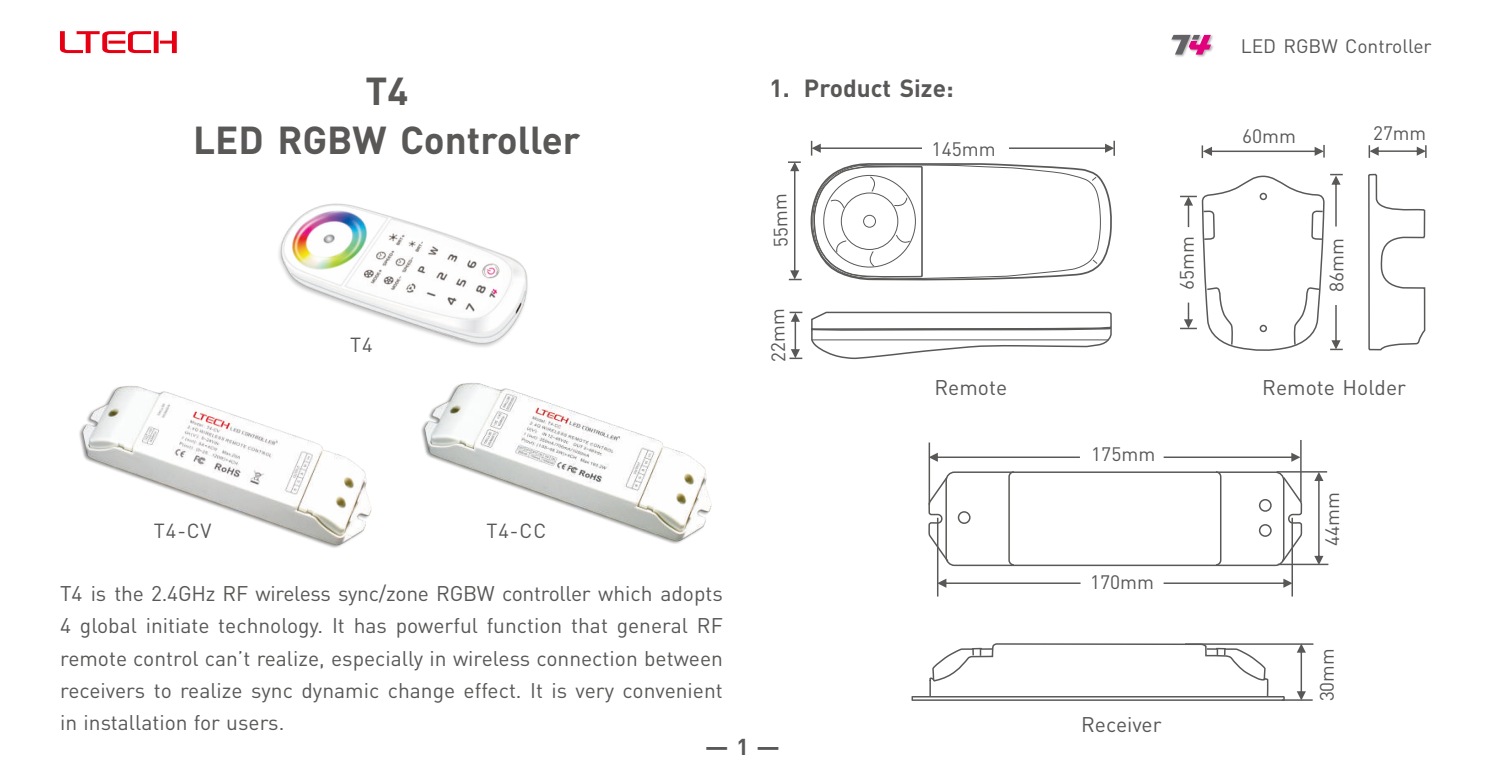
<style>
.page{position:relative;width:1489px;height:774px;background:#fff}
.page>*{position:absolute;margin:0;border:0;box-sizing:border-box;transform-origin:0 0}
.t1{font:700 38.5px/49.4px "DIN Pro";color:#595857;text-align:center}
.t2{font:700 24.5px "DIN Pro";color:#595857}
.t3{font:700 22.75px "DIN Pro";color:#595857}
.t4{font:21px/32.2px "DIN Pro";color:#595857;text-align:justify}
.t5{font:20.3px "DIN Pro";letter-spacing:.05em;color:#595857}
.t6{font:19.25px "DIN Pro";color:#595857}
</style>
<div class="page">
<img style="left:278px;top:203px;width:250px;height:144px">
<img style="left:1174px;top:34px;width:40px;height:23px">
<svg style="left:1171px;top:35px;width:40px;height:20px"></svg>
<svg style="left:60px;top:31px;width:117px;height:22px"></svg>
<svg style="left:1163px;top:453px;width:136px;height:9px"></svg>
<svg style="left:930px;top:453px;width:149px;height:9px"></svg>
<svg style="left:1163px;top:579px;width:128px;height:9px"></svg>
<svg style="left:938px;top:579px;width:142px;height:9px"></svg>
<svg style="left:789px;top:312px;width:13px;height:47px"></svg>
<svg style="left:811px;top:311px;width:301px;height:48px"></svg>
<hr style="left:811px;top:339px;width:297px;height:1px;background:#595857">
<svg style="left:788px;top:141px;width:326px;height:140px"></svg>
<svg style="left:1201px;top:145px;width:123px;height:13px"></svg>
<svg style="left:1368px;top:145px;width:58px;height:13px"></svg>
<svg style="left:1368px;top:173px;width:57px;height:178px"></svg>
<svg style="left:1180px;top:174px;width:162px;height:177px"></svg>
<img style="left:421px;top:383px;width:290px;height:161px">
<img style="left:79px;top:386px;width:292px;height:162px">
<hr style="left:1299px;top:440px;width:2px;height:62px;background:#595857">
<hr style="left:1291px;top:518px;width:1px;height:78px;background:#595857">
<hr style="left:936px;top:518px;width:2px;height:78px;background:#595857">
<hr style="left:928px;top:442px;width:2px;height:63px;background:#595857">
<svg style="left:1314px;top:473px;width:9px;height:91px"></svg>
<hr style="left:1276px;top:471px;width:50px;height:2px;background:#595857">
<hr style="left:1277px;top:564px;width:51px;height:1px;background:#595857">
<svg style="left:1007px;top:471px;width:215px;height:95px"></svg>
<svg style="left:928px;top:475px;width:21px;height:88px"></svg>
<svg style="left:1280px;top:475px;width:22px;height:88px"></svg>
<div style="left:957px;top:511px;width:13px;height:13px;border:1px solid #595857;border-radius:50%"></div>
<div style="left:1258px;top:499px;width:13px;height:13px;border:1px solid #595857;border-radius:50%"></div>
<div style="left:1258px;top:524px;width:13px;height:13px;border:1px solid #595857;border-radius:50%"></div>
<hr style="left:912px;top:699px;width:372px;height:2px;background:#595857">
<hr style="left:912px;top:696px;width:372px;height:1px;background:#595857">
<svg style="left:927px;top:643px;width:342px;height:55px"></svg>
<svg style="left:1296px;top:645px;width:9px;height:54px"></svg>
<hr style="left:1184px;top:643px;width:129px;height:2px;background:#595857">
<hr style="left:1281px;top:699px;width:31px;height:2px;background:#595857">
<h1 class="t1" style="left:193px;top:70px;width:389px">T4<br>LED RGBW Controller</h1>
<p class="t5" style="left:350px;top:336px;width:24px">T4</p>
<p class="t5" style="left:154px;top:522px;width:59px">T4-CV</p>
<p class="t5" style="left:486px;top:522px;width:61px">T4-CC</p>
<p class="t2" style="left:769px;top:78px;width:186px">1. Product Size:</p>
<p class="t6" style="left:773px;top:248px;width:55px;rotate:-92deg">55mm</p>
<p class="t6" style="left:770px;top:362px;width:55px;rotate:-92deg">22mm</p>
<p class="t6" style="left:931px;top:141px;width:65px">145mm</p>
<p class="t6" style="left:1240px;top:38px;width:192px">LED RGBW Controller</p>
<p class="t6" style="left:1241px;top:128px;width:55px">60mm</p>
<p class="t6" style="left:1372px;top:125px;width:55px">27mm</p>
<p class="t6" style="left:1178px;top:290px;width:55px;rotate:-90deg">65mm</p>
<p class="t6" style="left:1328px;top:292px;width:55px;rotate:-90deg">86mm</p>
<p class="t4" style="left:934px;top:374px;width:74px">Remote</p>
<p class="t4" style="left:1262px;top:374px;width:145px">Remote Holder</p>
<p class="t6" style="left:1091px;top:446px;width:65px">175mm</p>
<p class="t6" style="left:1324px;top:546px;width:55px;rotate:-90deg">44mm</p>
<p class="t4" style="left:60px;top:579px;width:664px">T4 is the 2.4GHz RF wireless sync/zone RGBW controller which adopts 4 global initiate technology. It has powerful function that general RF remote control can’t realize, especially in wireless connection between receivers to realize sync dynamic change effect. It is very convenient in installation for users.</p>
<p class="t3" style="left:705px;top:738px;width:76px">— 1 —</p>
<p class="t6" style="left:1090px;top:575px;width:65px">170mm</p>
<p class="t4" style="left:1081px;top:710px;width:82px">Receiver</p>
<p class="t6" style="left:1318px;top:701px;width:55px;rotate:-90deg">30mm</p>
</div>
